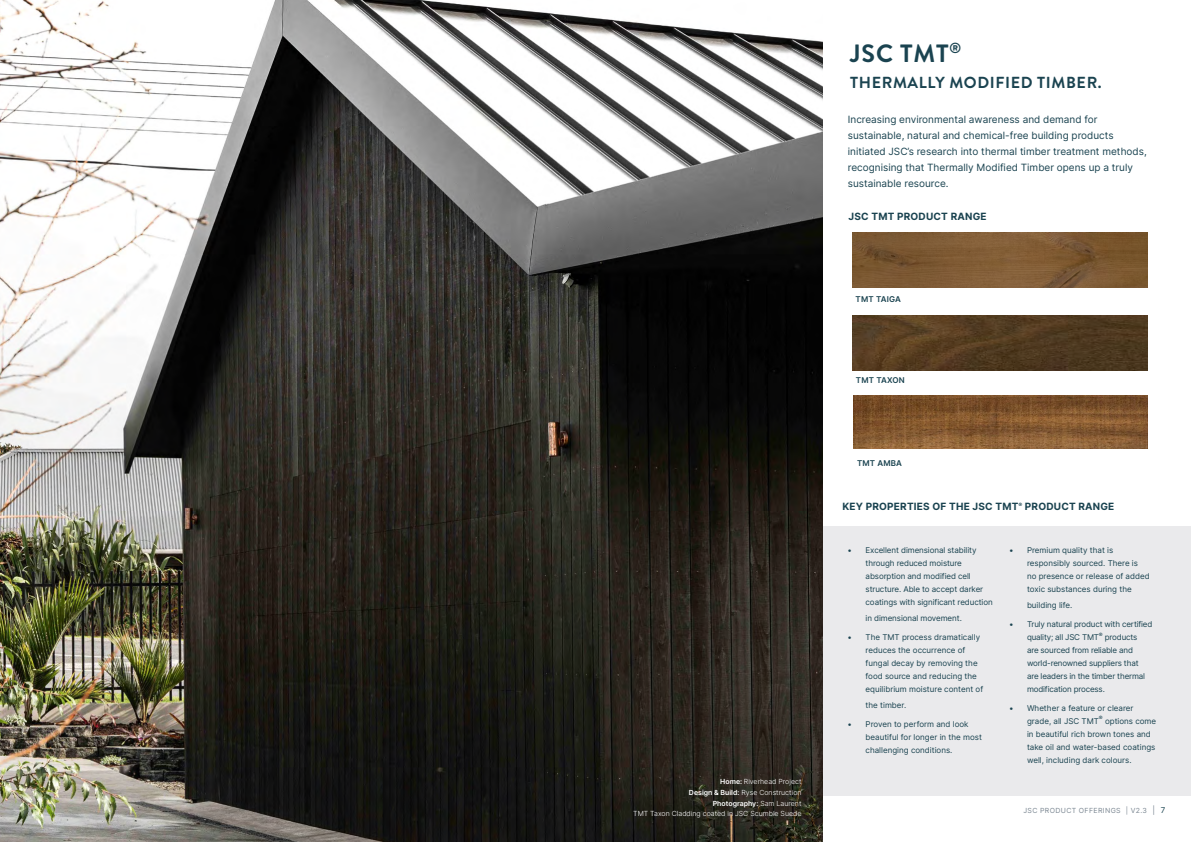
<style>
.page{position:relative;width:1191px;height:842px;background:#fff}
.page>*{position:absolute;margin:0;border:0;box-sizing:border-box;transform-origin:0 0}
.t1{font:700 25px "Brandon Grotesque";letter-spacing:.035em;color:#1a4350}
.t2{font:700 16px "Brandon Grotesque";letter-spacing:.04em;color:#1a4350}
.t3{font:10px/16px "Inter";color:#1a4350}
.t4{font:700 10px "Inter";letter-spacing:.02em;color:#1a4350}
.t5{font:8px/13px "Inter";color:#1a4350}
.t6{font:8px/13px "Inter";letter-spacing:-.02em;color:#1a4350}
.t7{font:600 8px "Inter";letter-spacing:.02em;color:#1a4350}
.t8{font:300 7px/10.8px "Inter";color:#fff;text-align:right}
.t9{font:7px "Inter";letter-spacing:.05em;color:#7b8792}
.s1{font-weight:600}
.s2{font-size:8px}
.s3{font-size:8px;color:#1a4350}
</style>
<div class="page">
<img style="left:853px;top:395px;width:294px;height:54px">
<div style="left:821px;top:527px;width:370px;height:269px;background:#eaeaec"></div>
<img style="left:0;top:0;width:822px;height:842px">
<img style="left:853px;top:315px;width:294px;height:56px">
<img style="left:852px;top:233px;width:295px;height:54px">
<p class="t8" style="left:633px;top:776px;width:170px"><span class="s1">Home:</span> Riverhead Project<br><span class="s1">Design &amp; Build:</span> Ryse Construction<br><span class="s1">Photography:</span> Sam Laurent<br>TMT Taxon Cladding coated in JSC Scumble Suede</p>
<h1 class="t1" style="left:850px;top:36px;width:112px">JSC TMT<sup>®</sup></h1>
<h2 class="t2" style="left:850px;top:71px;width:253px">THERMALLY MODIFIED TIMBER.</h2>
<p class="t3" style="left:848px;top:111px;width:300px">Increasing environmental awareness and demand for sustainable, natural and chemical-free building products initiated JSC’s research into thermal timber treatment methods, recognising that Thermally Modified Timber opens up a truly sustainable resource.</p>
<p class="t4" style="left:848px;top:209px;width:139px">JSC TMT PRODUCT RANGE</p>
<p class="t7" style="left:855px;top:293px;width:47px">TMT TAIGA</p>
<p class="t7" style="left:856px;top:375px;width:50px">TMT TAXON</p>
<p class="t7" style="left:857px;top:457px;width:46px">TMT AMBA</p>
<p class="t4" style="left:842px;top:499px;width:273px">KEY PROPERTIES OF THE JSC TMT<sup>®</sup> PRODUCT RANGE</p>
<p class="t5" style="left:865px;top:544px;width:129px;text-indent:-18px">• Excellent dimensional stability through reduced moisture absorption and modified cell structure. Able to accept darker coatings with significant reduction</p>
<p class="t5" style="left:865px;top:612px;width:98px">in dimensional movement.</p>
<p class="t5" style="left:865px;top:630px;width:119px;text-indent:-18px">• The TMT process dramatically reduces the occurrence of fungal decay by removing the food source and reducing the equilibrium moisture content of</p>
<p class="t5" style="left:865px;top:698px;width:42px">the timber.</p>
<p class="t5" style="left:865px;top:717px;width:118px;text-indent:-18px">• Proven to perform and look beautiful for longer in the most challenging conditions.</p>
<p class="t5" style="left:1027px;top:544px;width:124px;text-indent:-18px">• Premium quality that is responsibly sourced. There is<br>no presence or release of added toxic substances during the</p>
<p class="t5" style="left:1027px;top:599px;width:47px">building life.</p>
<p class="t6" style="left:1027px;top:617px;width:127px;text-indent:-18px">• Truly natural product with certified quality; all JSC TMT<sup>®</sup> products<br>are sourced from reliable and world-renowned suppliers that<br>are leaders in the timber thermal modification process.</p>
<p class="t5" style="left:1027px;top:701px;width:131px;text-indent:-18px">• Whether a feature or clearer grade, all JSC TMT<sup>®</sup> options come in beautiful rich brown tones and take oil and water-based coatings well, including dark colours.</p>
<p class="t9" style="left:1023px;top:805px;width:144px">JSC PRODUCT OFFERINGS | V2.3 <span class="s2">|</span> <span class="s3">7</span></p>
</div>
